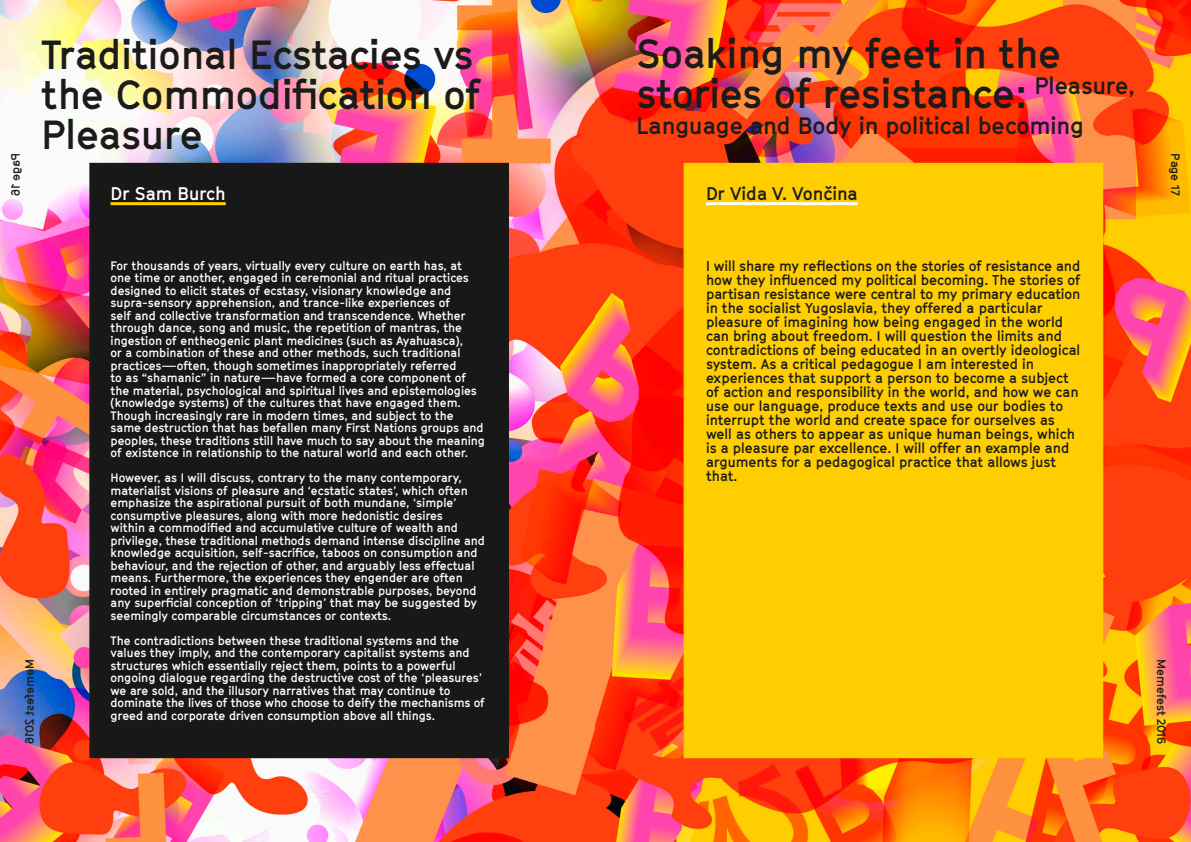
<style>
.page{position:relative;width:1191px;height:842px;background:#fff}
.page>*{position:absolute;margin:0;border:0;box-sizing:border-box;transform-origin:0 0}
.t1{font:700 40px/40px "GT Cinetype";color:#1b1b1b}
.t2{font:700 23.3px "GT Cinetype";color:#1b1b1b}
.t3{font:700 18px "GT Cinetype";color:#1c1c1a}
.t4{font:700 18px "GT Cinetype";color:#fff}
.t5{font:700 14px/14px "GT Cinetype";color:#1c1c1a}
.t6{font:700 12px/12.5px "GT Cinetype";color:#fff}
.t7{font:700 12px "GT Cinetype";color:#1c1c1a}
</style>
<div class="page">
<img style="left:0;top:0;width:1190px;height:842px">
<hr style="left:111px;top:202px;width:115px;height:3px;background:#ffcf00">
<hr style="left:706px;top:202px;width:151px;height:3px;background:#fff">
<svg style="left:25px;top:660px;width:9px;height:84px"></svg>
<svg style="left:11px;top:154px;width:11px;height:41px"></svg>
<h1 class="t1" style="left:41px;top:34px;width:442px">Traditional Ecstacies vs the Commodification of<br>Pleasure</h1>
<h3 class="t4" style="left:111px;top:182px;width:117px">Dr Sam Burch</h3>
<p class="t6" style="left:111px;top:259px;width:376px">For thousands of years, virtually every culture on earth has, at one time or another, engaged in ceremonial and ritual practices designed to elicit states of ecstasy, visionary knowledge and supra-sensory apprehension, and trance-like experiences of<br>self and collective transformation and transcendence. Whether through dance, song and music, the repetition of mantras, the ingestion of entheogenic plant medicines (such as Ayahuasca),<br>or a combination of these and other methods, such traditional practices—often, though sometimes inappropriately referred<br>to as “shamanic” in nature—have formed a core component of the material, psychological and spiritual lives and epistemologies (knowledge systems) of the cultures that have engaged them.<br>Though increasingly rare in modern times, and subject to the same destruction that has befallen many First Nations groups and peoples, these traditions still have much to say about the meaning of existence in relationship to the natural world and each other.</p>
<p class="t6" style="left:111px;top:471px;width:376px">However, as I will discuss, contrary to the many contemporary, materialist visions of pleasure and ‘ecstatic states’, which often emphasize the aspirational pursuit of both mundane, ‘simple’ consumptive pleasures, along with more hedonistic desires<br>within a commodified and accumulative culture of wealth and privilege, these traditional methods demand intense discipline and knowledge acquisition, self-sacrifice, taboos on consumption and behaviour, and the rejection of other, and arguably less effectual means. Furthermore, the experiences they engender are often rooted in entirely pragmatic and demonstrable purposes, beyond any superficial conception of ‘tripping’ that may be suggested by seemingly comparable circumstances or contexts.</p>
<p class="t6" style="left:111px;top:634px;width:376px">The contradictions between these traditional systems and the values they imply, and the contemporary capitalist systems and structures which essentially reject them, points to a powerful ongoing dialogue regarding the destructive cost of the ‘pleasures’ we are sold, and the illusory narratives that may continue to dominate the lives of those who choose to deify the mechanisms of greed and corporate driven consumption above all things.</p>
<h1 class="t1" style="left:636px;top:34px;width:500px">Soaking my feet in the stories of resistance: <sup>Pleasure,</sup></h1>
<h2 class="t2" style="left:636px;top:112px;width:449px">Language and Body in political becoming</h2>
<h3 class="t3" style="left:706px;top:182px;width:153px">Dr Vida V. Vončina</h3>
<p class="t5" style="left:706px;top:259px;width:376px">I will share my reflections on the stories of resistance and how they influenced my political becoming. The stories of partisan resistance were central to my primary education in the socialist Yugoslavia, they offered a particular pleasure of imagining how being engaged in the world can bring about freedom. I will question the limits and contradictions of being educated in an overtly ideological system. As a critical pedagogue I am interested in experiences that support a person to become a subject of action and responsibility in the world, and how we can use our language, produce texts and use our bodies to interrupt the world and create space for ourselves as well as others to appear as unique human beings, which is a pleasure par excellence. I will offer an example and arguments for a pedagogical practice that allows just that.</p>
<p class="t7" style="left:1182px;top:153px;width:43px;rotate:90deg">Page 17</p>
<p class="t7" style="left:1168px;top:659px;width:86px;rotate:90deg">Memefest 2016</p>
</div>
